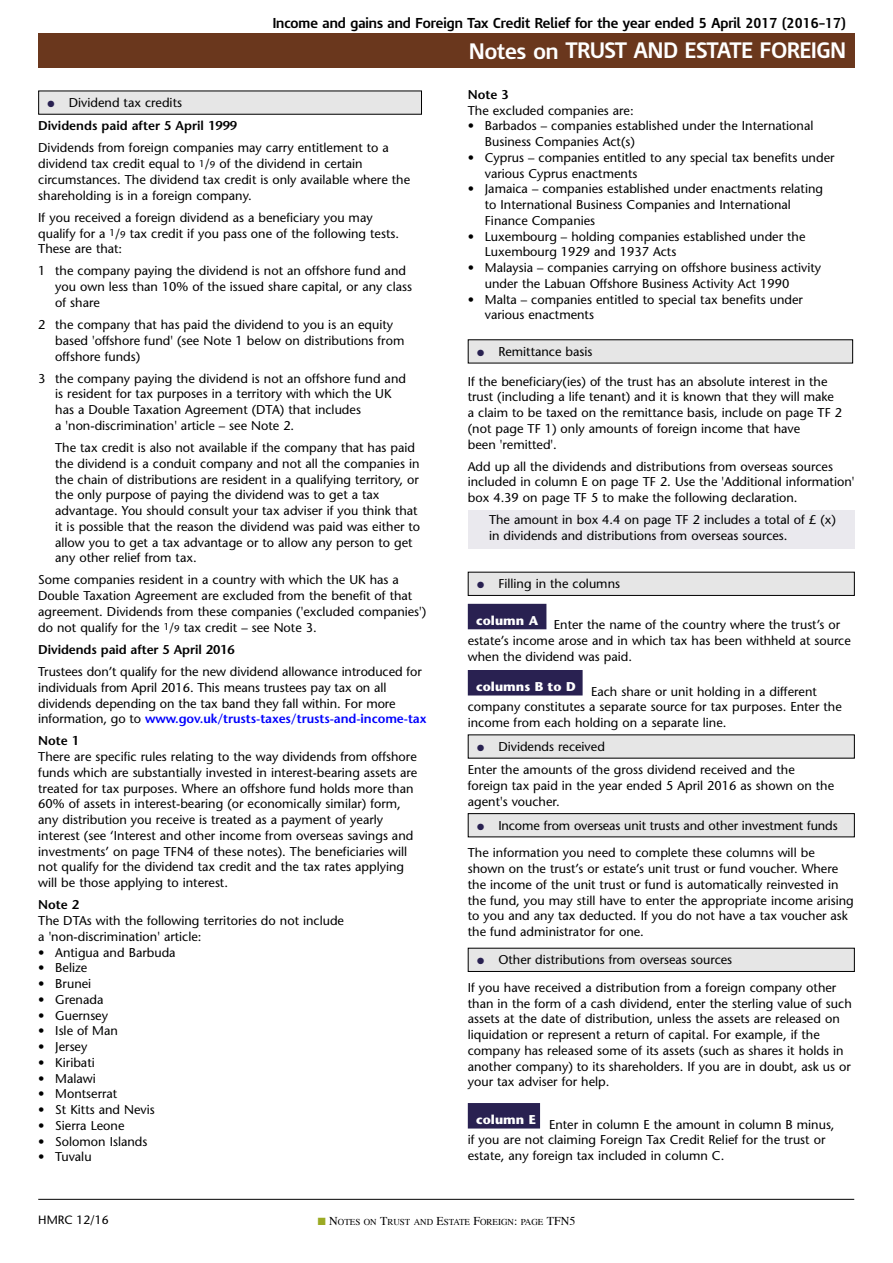
<style>
.page{position:relative;width:893px;height:1263px;background:#fff}
.page>*{position:absolute;margin:0;border:0;box-sizing:border-box;transform-origin:0 0}
.t1{font:700 21px "IR Modena";color:#fff}
.t2{font:700 13.5px "IR Modena";color:#000}
.t3{font:12.75px/15.8px "Stone Sans";color:#000}
.t4{font:600 12.75px "Stone Sans";color:#000}
.t5{font:12px "Stone Sans";color:#000}
.t6{font:9px "Times";color:#000}
.s1{color:#292151}
.s2{font-size:9.75px}
.s3{font-weight:600;color:#0000fd}
.s4{color:#9baa24}
.s5{font-size:12px}
</style>
<div class="page">
<div style="left:468px;top:511px;width:387px;height:38px;background:#eae9ee"></div>
<hr style="left:38px;top:1199px;width:816px;height:1px;background:#000">
<div style="left:38px;top:34px;width:817px;height:34px;background:#6a371d"></div>
<div style="left:39px;top:91px;width:382px;height:23px;background:#e6e6e6"></div>
<div style="left:468px;top:604px;width:78px;height:25px;background:#292151"></div>
<div style="left:468px;top:670px;width:115px;height:25px;background:#292151"></div>
<div style="left:468px;top:1103px;width:72px;height:25px;background:#292151"></div>
<div style="left:468px;top:340px;width:385px;height:23px;background:#e6e6e6"></div>
<div style="left:468px;top:572px;width:386px;height:23px;background:#e6e6e6"></div>
<div style="left:468px;top:572px;width:387px;height:24px;border:1px solid #000"></div>
<div style="left:468px;top:735px;width:386px;height:23px;background:#e6e6e6"></div>
<div style="left:468px;top:814px;width:386px;height:23px;background:#e6e6e6"></div>
<div style="left:468px;top:813px;width:387px;height:24px;border:1px solid #000"></div>
<div style="left:468px;top:948px;width:386px;height:23px;background:#e6e6e6"></div>
<div style="left:468px;top:948px;width:387px;height:24px;border:1px solid #000"></div>
<p class="t2" style="left:273px;top:18px;width:575px">Income and gains and Foreign Tax Credit Relief for the year ended 5 April 2017 (2016–17)</p>
<h1 class="t1" style="left:469px;top:42px;width:378px">Notes on TRUST AND ESTATE FOREIGN</h1>
<p class="t3" style="left:48px;top:96px;width:136px"><span class="s1">●</span> Dividend tax credits</p>
<p class="t4" style="left:38px;top:121px;width:201px">Dividends paid after 5 April 1999</p>
<p class="t3" style="left:38px;top:141px;width:373px">Dividends from foreign companies may carry entitlement to a dividend tax credit equal to <span class="s2">1</span>/<span class="s2">9</span> of the dividend in certain circumstances. The dividend tax credit is only available where the shareholding is in a foreign company.</p>
<p class="t3" style="left:38px;top:211px;width:362px">If you received a foreign dividend as a beneficiary you may qualify for a <span class="s2">1</span>/<span class="s2">9</span> tax credit if you pass one of the following tests.<br>These are that:</p>
<p class="t3" style="left:55px;top:264px;width:358px;text-indent:-17px">1 the company paying the dividend is not an offshore fund and you own less than 10% of the issued share capital, or any class of share</p>
<p class="t3" style="left:55px;top:318px;width:351px;text-indent:-17px">2 the company that has paid the dividend to you is an equity based 'offshore fund' (see Note 1 below on distributions from offshore funds)</p>
<p class="t3" style="left:55px;top:372px;width:352px;text-indent:-17px">3 the company paying the dividend is not an offshore fund and is resident for tax purposes in a territory with which the UK has a Double Taxation Agreement (DTA) that includes<br>a 'non-discrimination' article – see Note 2.</p>
<p class="t3" style="left:55px;top:441px;width:367px">The tax credit is also not available if the company that has paid the dividend is a conduit company and not all the companies in the chain of distributions are resident in a qualifying territory, or the only purpose of paying the dividend was to get a tax advantage. You should consult your tax adviser if you think that it is possible that the reason the dividend was paid was either to allow you to get a tax advantage or to allow any person to get any other relief from tax.</p>
<p class="t3" style="left:38px;top:573px;width:390px">Some companies resident in a country with which the UK has a Double Taxation Agreement are excluded from the benefit of that agreement. Dividends from these companies ('excluded companies') do not qualify for the <span class="s2">1</span>/<span class="s2">9</span> tax credit – see Note 3.</p>
<p class="t4" style="left:38px;top:644px;width:198px">Dividends paid after 5 April 2016</p>
<p class="t3" style="left:38px;top:665px;width:390px">Trustees don’t qualify for the new dividend allowance introduced for individuals from April 2016. This means trustees pay tax on all dividends depending on the tax band they fall within. For more information, go to <span class="s3">www.gov.uk/trusts-taxes/trusts-and-income-tax</span></p>
<p class="t4" style="left:38px;top:736px;width:42px">Note 1</p>
<p class="t3" style="left:38px;top:750px;width:381px">There are specific rules relating to the way dividends from offshore funds which are substantially invested in interest-bearing assets are treated for tax purposes. Where an offshore fund holds more than 60% of assets in interest-bearing (or economically similar) form, any distribution you receive is treated as a payment of yearly interest (see ‘Interest and other income from overseas savings and investments’ on page TFN4 of these notes). The beneficiaries will not qualify for the dividend tax credit and the tax rates applying will be those applying to interest.</p>
<p class="t4" style="left:38px;top:900px;width:42px">Note 2</p>
<p class="t3" style="left:38px;top:914px;width:307px">The DTAs with the following territories do not include a 'non-discrimination' article:</p>
<p class="t3" style="left:38px;top:946px;width:139px">• Antigua and Barbuda</p>
<p class="t3" style="left:38px;top:961px;width:51px">• Belize</p>
<p class="t3" style="left:38px;top:977px;width:55px">• Brunei</p>
<p class="t3" style="left:38px;top:993px;width:67px">• Grenada</p>
<p class="t3" style="left:38px;top:1008px;width:71px">• Guernsey</p>
<p class="t3" style="left:38px;top:1024px;width:81px">• Isle of Man</p>
<p class="t3" style="left:38px;top:1040px;width:51px">• Jersey</p>
<p class="t3" style="left:38px;top:1056px;width:58px">• Kiribati</p>
<p class="t3" style="left:38px;top:1071px;width:59px">• Malawi</p>
<p class="t3" style="left:38px;top:1087px;width:81px">• Montserrat</p>
<p class="t3" style="left:38px;top:1103px;width:118px">• St Kitts and Nevis</p>
<p class="t3" style="left:38px;top:1119px;width:88px">• Sierra Leone</p>
<p class="t3" style="left:38px;top:1134px;width:111px">• Solomon Islands</p>
<p class="t3" style="left:38px;top:1150px;width:55px">• Tuvalu</p>
<p class="t4" style="left:468px;top:89px;width:42px">Note 3</p>
<p class="t3" style="left:468px;top:104px;width:167px">The excluded companies are:</p>
<p class="t3" style="left:485px;top:119px;width:330px;text-indent:-17px">• Barbados – companies established under the International<br>Business Companies Act(s)</p>
<p class="t3" style="left:485px;top:151px;width:351px;text-indent:-17px">• Cyprus – companies entitled to any special tax benefits under various Cyprus enactments</p>
<p class="t3" style="left:485px;top:182px;width:340px;text-indent:-17px">• Jamaica – companies established under enactments relating to International Business Companies and International<br>Finance Companies</p>
<p class="t3" style="left:485px;top:230px;width:322px;text-indent:-17px">• Luxembourg – holding companies established under the<br>Luxembourg 1929 and 1937 Acts</p>
<p class="t3" style="left:485px;top:261px;width:338px;text-indent:-17px">• Malaysia – companies carrying on offshore business activity under the Labuan Offshore Business Activity Act 1990</p>
<p class="t3" style="left:485px;top:293px;width:320px;text-indent:-17px">• Malta – companies entitled to special tax benefits under various enactments</p>
<p class="t3" style="left:477px;top:345px;width:117px"><span class="s1">●</span> Remittance basis</p>
<p class="t3" style="left:468px;top:375px;width:376px">If the beneficiary(ies) of the trust has an absolute interest in the trust (including a life tenant) and it is known that they will make a claim to be taxed on the remittance basis, include on page TF 2 (not page TF 1) only amounts of foreign income that have<br>been 'remitted'.</p>
<p class="t3" style="left:468px;top:460px;width:388px">Add up all the dividends and distributions from overseas sources included in column E on page TF 2. Use the 'Additional information' box 4.39 on page TF 5 to make the following declaration.</p>
<p class="t3" style="left:489px;top:513px;width:348px">The amount in box 4.4 on page TF 2 includes a total of £ (x) in dividends and distributions from overseas sources.</p>
<p class="t3" style="left:477px;top:577px;width:145px"><span class="s1">●</span> Filling in the columns</p>
<p class="t3" style="left:468px;top:618px;width:385px;text-indent:8px"><sup>column</sup> <sup>A</sup> Enter the name of the country where the trust’s or estate’s income arose and in which tax has been withheld at source when the dividend was paid.</p>
<p class="t3" style="left:468px;top:684px;width:375px;text-indent:8px"><sup>columns</sup> <sup>B</sup> <sup>to</sup> <sup>D</sup> Each share or unit holding in a different company constitutes a separate source for tax purposes. Enter the income from each holding on a separate line.</p>
<p class="t3" style="left:468px;top:763px;width:368px">Enter the amounts of the gross dividend received and the foreign tax paid in the year ended 5 April 2016 as shown on the agent's voucher.</p>
<p class="t3" style="left:468px;top:846px;width:387px">The information you need to complete these columns will be shown on the trust’s or estate’s unit trust or fund voucher. Where the income of the unit trust or fund is automatically reinvested in the fund, you may still have to enter the appropriate income arising to you and any tax deducted. If you do not have a tax voucher ask the fund administrator for one.</p>
<p class="t3" style="left:477px;top:740px;width:129px"><span class="s1">●</span> Dividends received</p>
<p class="t3" style="left:477px;top:819px;width:362px"><span class="s1">●</span> Income from overseas unit trusts and other investment funds</p>
<p class="t3" style="left:477px;top:953px;width:257px"><span class="s1">●</span> Other distributions from overseas sources</p>
<p class="t3" style="left:468px;top:981px;width:385px">If you have received a distribution from a foreign company other than in the form of a cash dividend, enter the sterling value of such assets at the date of distribution, unless the assets are released on liquidation or represent a return of capital. For example, if the company has released some of its assets (such as shares it holds in another company) to its shareholders. If you are in doubt, ask us or your tax adviser for help.</p>
<p class="t3" style="left:468px;top:1117px;width:368px;text-indent:8px"><sup>column</sup> <sup>E</sup> Enter in column E the amount in column B minus, if you are not claiming Foreign Tax Credit Relief for the trust or estate, any foreign tax included in column C.</p>
<p class="t5" style="left:38px;top:1215px;width:72px">HMRC 12/16</p>
<p class="t6" style="left:318px;top:1218px;width:259px"><span class="s4">■</span> <span class="s5">N</span>OTES ON <span class="s5">T</span>RUST AND <span class="s5">E</span>STATE <span class="s5">F</span>OREIGN<span class="s5">:</span> PAGE <span class="s5">TFN5</span></p>
</div>
